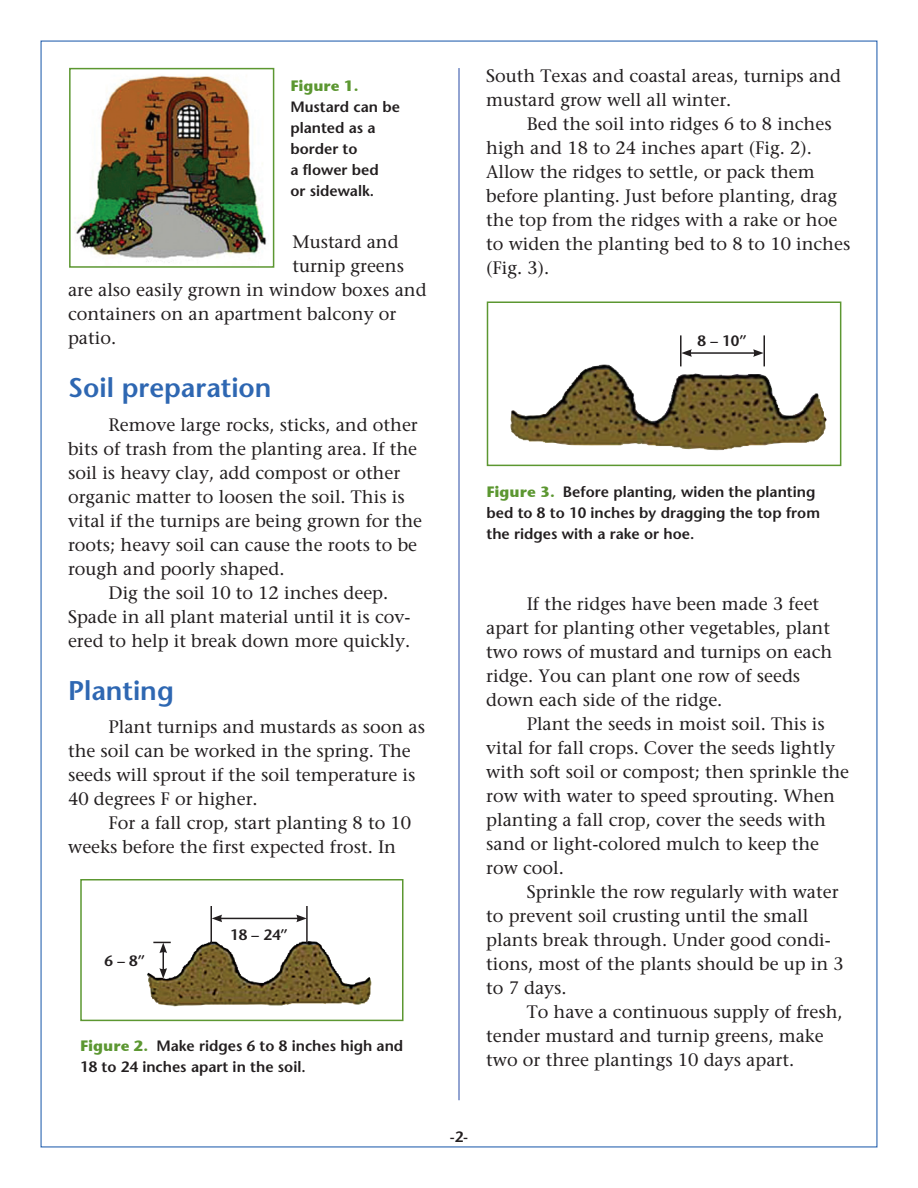
<style>
.page{position:relative;width:918px;height:1188px;background:#fff}
.page>*{position:absolute;margin:0;border:0;box-sizing:border-box;transform-origin:0 0}
.Subhed_paragraphs_sp{font:600 27px "Stone Sans";color:#2e67b2}
.Paragraf_indent{font:18px "Stone Serif";color:#231f20}
.t1{font:600 15px/21px "Stone Sans";color:#231f20}
.s1{font-family:"Stone Sans ITC";font-weight:700;color:#5c9731}
</style>
<div class="page">
<hr style="left:458px;top:68px;width:2px;height:1032px;background:#6f86c3">
<img style="left:74px;top:75px;width:193px;height:188px">
<div style="left:69px;top:68px;width:205px;height:200px;border:2px solid #5c9731"></div>
<img style="left:147px;top:942px;width:224px;height:64px">
<div style="left:80px;top:879px;width:324px;height:142px;border:2px solid #5c9731"></div>
<svg style="left:153px;top:942px;width:18px;height:37px"></svg>
<hr style="left:211px;top:906px;width:1px;height:38px;background:#231f20">
<hr style="left:306px;top:906px;width:2px;height:38px;background:#231f20">
<hr style="left:220px;top:918px;width:79px;height:1px;background:#231f20">
<svg style="left:212px;top:915px;width:10px;height:7px"></svg>
<svg style="left:296px;top:915px;width:11px;height:7px"></svg>
<img style="left:510px;top:365px;width:317px;height:86px">
<div style="left:487px;top:302px;width:354px;height:164px;border:2px solid #5c9731"></div>
<hr style="left:764px;top:335px;width:1px;height:31px;background:#231f20">
<hr style="left:680px;top:335px;width:2px;height:31px;background:#231f20">
<hr style="left:690px;top:352px;width:65px;height:2px;background:#231f20">
<svg style="left:681px;top:349px;width:11px;height:8px"></svg>
<svg style="left:753px;top:349px;width:11px;height:8px"></svg>
<p class="t1" style="left:290px;top:75px;width:111px"><span class="s1">Figure 1.<br></span>Mustard can be planted as a border to<br>a flower bed<br>or sidewalk.</p>
<p class="Paragraf_indent" style="left:292px;top:231px;width:108px">Mustard and</p>
<p class="Paragraf_indent" style="left:292px;top:255px;width:113px">turnip greens</p>
<p class="Paragraf_indent" style="left:68px;top:279px;width:360px">are also easily grown in window boxes and</p>
<p class="Paragraf_indent" style="left:68px;top:303px;width:330px">containers on an apartment balcony or</p>
<p class="Paragraf_indent" style="left:68px;top:327px;width:50px">patio.</p>
<p class="Subhed_paragraphs_sp" style="left:68px;top:371px;width:205px">Soil preparation</p>
<p class="Paragraf_indent" style="left:109px;top:413px;width:311px">Remove large rocks, sticks, and other</p>
<p class="Paragraf_indent" style="left:68px;top:437px;width:351px">bits of trash from the planting area. If the</p>
<p class="Paragraf_indent" style="left:68px;top:461px;width:334px">soil is heavy clay, add compost or other</p>
<p class="Paragraf_indent" style="left:68px;top:485px;width:338px">organic matter to loosen the soil. This is</p>
<p class="Paragraf_indent" style="left:68px;top:509px;width:356px">vital if the turnips are being grown for the</p>
<p class="Paragraf_indent" style="left:68px;top:533px;width:351px">roots; heavy soil can cause the roots to be</p>
<p class="Paragraf_indent" style="left:68px;top:557px;width:218px">rough and poorly shaped.</p>
<p class="Paragraf_indent" style="left:109px;top:581px;width:281px">Dig the soil 10 to 12 inches deep.</p>
<p class="Paragraf_indent" style="left:68px;top:605px;width:344px">Spade in all plant material until it is cov-</p>
<p class="Paragraf_indent" style="left:68px;top:629px;width:344px">ered to help it break down more quickly.</p>
<p class="Subhed_paragraphs_sp" style="left:68px;top:673px;width:107px">Planting</p>
<p class="Paragraf_indent" style="left:109px;top:715px;width:318px">Plant turnips and mustards as soon as</p>
<p class="Paragraf_indent" style="left:68px;top:739px;width:344px">the soil can be worked in the spring. The</p>
<p class="Paragraf_indent" style="left:68px;top:763px;width:349px">seeds will sprout if the soil temperature is</p>
<p class="Paragraf_indent" style="left:68px;top:787px;width:191px">40 degrees F or higher.</p>
<p class="Paragraf_indent" style="left:109px;top:811px;width:304px">For a fall crop, start planting 8 to 10</p>
<p class="Paragraf_indent" style="left:68px;top:835px;width:330px">weeks before the first expected frost. In</p>
<p class="t1" style="left:104px;top:950px;width:42px">6 – 8”</p>
<p class="t1" style="left:230px;top:924px;width:60px">18 – 24”</p>
<p class="t1" style="left:80px;top:1035px;width:325px"><span class="s1">Figure 2.</span> Make ridges 6 to 8 inches high and<br>18 to 24 inches apart in the soil.</p>
<p class="Paragraf_indent" style="left:486px;top:65px;width:356px">South Texas and coastal areas, turnips and</p>
<p class="Paragraf_indent" style="left:486px;top:89px;width:247px">mustard grow well all winter.</p>
<p class="Paragraf_indent" style="left:527px;top:113px;width:307px">Bed the soil into ridges 6 to 8 inches</p>
<p class="Paragraf_indent" style="left:486px;top:137px;width:327px">high and 18 to 24 inches apart (Fig. 2).</p>
<p class="Paragraf_indent" style="left:486px;top:161px;width:330px">Allow the ridges to settle, or pack them</p>
<p class="Paragraf_indent" style="left:486px;top:185px;width:353px">before planting. Just before planting, drag</p>
<p class="Paragraf_indent" style="left:486px;top:209px;width:353px">the top from the ridges with a rake or hoe</p>
<p class="Paragraf_indent" style="left:486px;top:233px;width:366px">to widen the planting bed to 8 to 10 inches</p>
<p class="Paragraf_indent" style="left:486px;top:257px;width:65px">(Fig. 3).</p>
<p class="t1" style="left:697px;top:330px;width:51px">8 – 10”</p>
<p class="t1" style="left:487px;top:481px;width:335px"><span class="s1">Figure 3.</span> Before planting, widen the planting bed to 8 to 10 inches by dragging the top from the ridges with a rake or hoe.</p>
<p class="Paragraf_indent" style="left:527px;top:593px;width:294px">If the ridges have been made 3 feet</p>
<p class="Paragraf_indent" style="left:486px;top:617px;width:345px">apart for planting other vegetables, plant</p>
<p class="Paragraf_indent" style="left:486px;top:641px;width:348px">two rows of mustard and turnips on each</p>
<p class="Paragraf_indent" style="left:486px;top:665px;width:316px">ridge. You can plant one row of seeds</p>
<p class="Paragraf_indent" style="left:486px;top:689px;width:238px">down each side of the ridge.</p>
<p class="Paragraf_indent" style="left:527px;top:713px;width:300px">Plant the seeds in moist soil. This is</p>
<p class="Paragraf_indent" style="left:486px;top:737px;width:350px">vital for fall crops. Cover the seeds lightly</p>
<p class="Paragraf_indent" style="left:486px;top:761px;width:365px">with soft soil or compost; then sprinkle the</p>
<p class="Paragraf_indent" style="left:486px;top:785px;width:350px">row with water to speed sprouting. When</p>
<p class="Paragraf_indent" style="left:486px;top:809px;width:341px">planting a fall crop, cover the seeds with</p>
<p class="Paragraf_indent" style="left:486px;top:833px;width:335px">sand or light-colored mulch to keep the</p>
<p class="Paragraf_indent" style="left:486px;top:857px;width:79px">row cool.</p>
<p class="Paragraf_indent" style="left:527px;top:881px;width:313px">Sprinkle the row regularly with water</p>
<p class="Paragraf_indent" style="left:486px;top:905px;width:324px">to prevent soil crusting until the small</p>
<p class="Paragraf_indent" style="left:486px;top:929px;width:346px">plants break through. Under good condi-</p>
<p class="Paragraf_indent" style="left:486px;top:953px;width:359px">tions, most of the plants should be up in 3</p>
<p class="Paragraf_indent" style="left:486px;top:977px;width:82px">to 7 days.</p>
<p class="Paragraf_indent" style="left:527px;top:1001px;width:318px">To have a continuous supply of fresh,</p>
<p class="Paragraf_indent" style="left:486px;top:1025px;width:339px">tender mustard and turnip greens, make</p>
<p class="Paragraf_indent" style="left:486px;top:1049px;width:310px">two or three plantings 10 days apart.</p>
<p class="t1" style="left:450px;top:1126px;width:20px">-2-</p>
</div>
